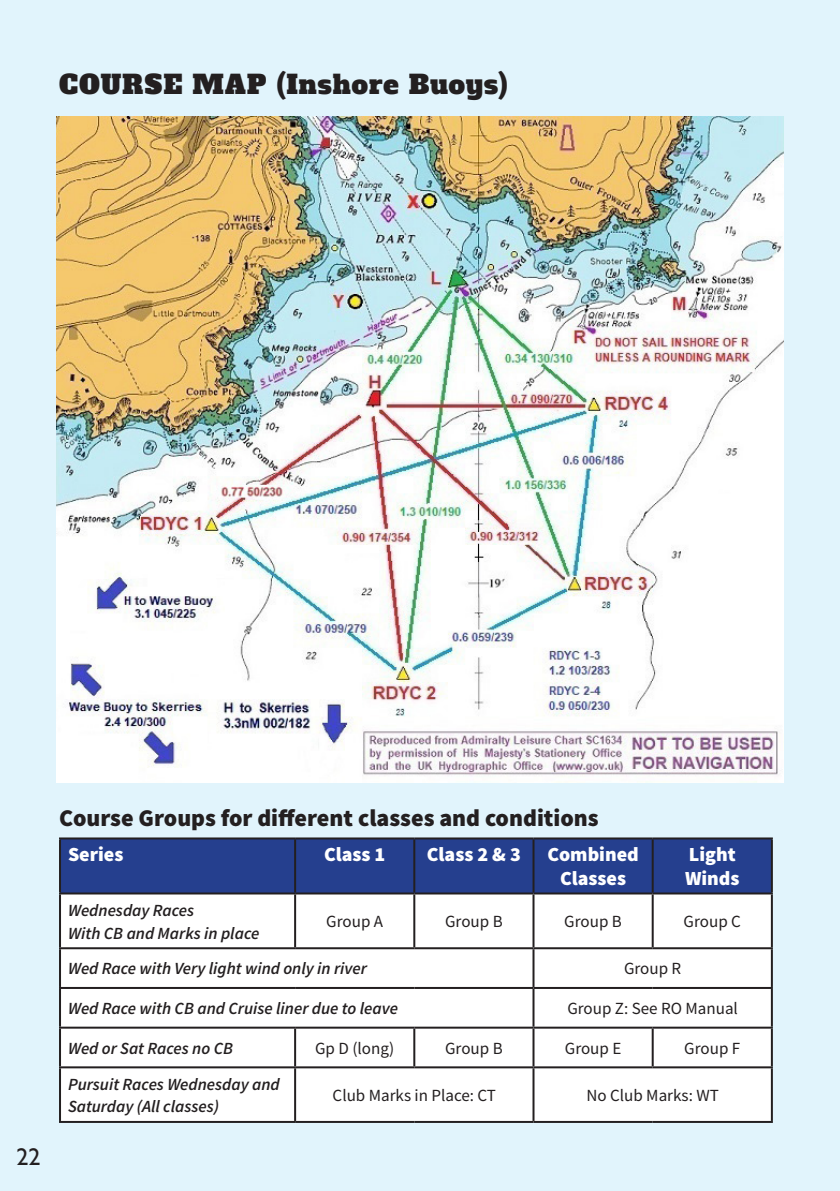
<style>
.page{position:relative;width:840px;height:1191px;background:#fff}
.page>*{position:absolute;margin:0;border:0;box-sizing:border-box;transform-origin:0 0}
.b_head_Alpha{font:26px "Alfa Slab One";letter-spacing:.04em;color:#231f20}
._9_5_body_copy{font:900 24px "Source Sans Pro";color:#231f20}
.t1{font:24px "Gill Sans";color:#231f20}
.c_head_table_title{font:900 20px/24px "Source Sans Pro";color:#fff;text-align:center}
.table_text_8_5pt{font:italic 600 17px/22.8px "Source Sans Pro";color:#231f20}
.table_text_8_5pt-2{font:17px "Source Sans Pro";color:#231f20}
</style>
<div class="page">
<div style="left:0;top:0;width:839px;height:1191px;background:#e1f4fc"></div>
<div style="left:61px;top:839px;width:709px;height:53px;background:#253f8e"></div>
<div style="left:61px;top:894px;width:709px;height:227px;background:#fff"></div>
<hr style="left:59px;top:837px;width:236px;height:2px;background:#231f20">
<hr style="left:59px;top:839px;width:2px;height:53px;background:#231f20">
<hr style="left:295px;top:837px;width:119px;height:2px;background:#231f20">
<hr style="left:294px;top:839px;width:2px;height:53px;background:#231f20">
<hr style="left:414px;top:837px;width:119px;height:2px;background:#231f20">
<hr style="left:413px;top:839px;width:2px;height:53px;background:#231f20">
<hr style="left:533px;top:837px;width:119px;height:2px;background:#231f20">
<hr style="left:532px;top:839px;width:2px;height:53px;background:#231f20">
<hr style="left:652px;top:837px;width:120px;height:2px;background:#231f20">
<hr style="left:651px;top:839px;width:2px;height:53px;background:#231f20">
<hr style="left:770px;top:839px;width:2px;height:53px;background:#231f20">
<hr style="left:59px;top:892px;width:236px;height:2px;background:#231f20">
<hr style="left:59px;top:894px;width:2px;height:53px;background:#231f20">
<hr style="left:295px;top:892px;width:119px;height:2px;background:#231f20">
<hr style="left:294px;top:894px;width:2px;height:53px;background:#231f20">
<hr style="left:414px;top:892px;width:119px;height:2px;background:#231f20">
<hr style="left:413px;top:894px;width:2px;height:53px;background:#231f20">
<hr style="left:533px;top:892px;width:119px;height:2px;background:#231f20">
<hr style="left:532px;top:894px;width:2px;height:53px;background:#231f20">
<hr style="left:652px;top:892px;width:120px;height:2px;background:#231f20">
<hr style="left:651px;top:894px;width:2px;height:53px;background:#231f20">
<hr style="left:770px;top:894px;width:2px;height:53px;background:#231f20">
<hr style="left:59px;top:947px;width:236px;height:2px;background:#231f20">
<hr style="left:59px;top:949px;width:2px;height:38px;background:#231f20">
<hr style="left:295px;top:947px;width:119px;height:2px;background:#231f20">
<hr style="left:414px;top:947px;width:119px;height:2px;background:#231f20">
<hr style="left:533px;top:947px;width:119px;height:2px;background:#231f20">
<hr style="left:532px;top:949px;width:2px;height:38px;background:#231f20">
<hr style="left:652px;top:947px;width:120px;height:2px;background:#231f20">
<hr style="left:770px;top:949px;width:2px;height:38px;background:#231f20">
<hr style="left:59px;top:987px;width:236px;height:2px;background:#231f20">
<hr style="left:59px;top:989px;width:2px;height:37px;background:#231f20">
<hr style="left:295px;top:987px;width:119px;height:2px;background:#231f20">
<hr style="left:414px;top:987px;width:119px;height:2px;background:#231f20">
<hr style="left:533px;top:987px;width:119px;height:2px;background:#231f20">
<hr style="left:532px;top:989px;width:2px;height:37px;background:#231f20">
<hr style="left:652px;top:987px;width:120px;height:2px;background:#231f20">
<hr style="left:770px;top:989px;width:2px;height:37px;background:#231f20">
<hr style="left:59px;top:1026px;width:236px;height:2px;background:#231f20">
<hr style="left:59px;top:1028px;width:2px;height:38px;background:#231f20">
<hr style="left:295px;top:1026px;width:119px;height:2px;background:#231f20">
<hr style="left:294px;top:1028px;width:2px;height:38px;background:#231f20">
<hr style="left:414px;top:1026px;width:119px;height:2px;background:#231f20">
<hr style="left:413px;top:1028px;width:2px;height:38px;background:#231f20">
<hr style="left:533px;top:1026px;width:119px;height:2px;background:#231f20">
<hr style="left:532px;top:1028px;width:2px;height:38px;background:#231f20">
<hr style="left:652px;top:1026px;width:120px;height:2px;background:#231f20">
<hr style="left:651px;top:1028px;width:2px;height:38px;background:#231f20">
<hr style="left:770px;top:1028px;width:2px;height:38px;background:#231f20">
<hr style="left:59px;top:1066px;width:236px;height:2px;background:#231f20">
<hr style="left:59px;top:1068px;width:2px;height:53px;background:#231f20">
<hr style="left:295px;top:1066px;width:119px;height:2px;background:#231f20">
<hr style="left:294px;top:1068px;width:2px;height:53px;background:#231f20">
<hr style="left:414px;top:1066px;width:119px;height:2px;background:#231f20">
<hr style="left:533px;top:1066px;width:119px;height:2px;background:#231f20">
<hr style="left:532px;top:1068px;width:2px;height:53px;background:#231f20">
<hr style="left:652px;top:1066px;width:120px;height:2px;background:#231f20">
<hr style="left:770px;top:1068px;width:2px;height:53px;background:#231f20">
<hr style="left:59px;top:1121px;width:236px;height:2px;background:#231f20">
<hr style="left:295px;top:1121px;width:119px;height:2px;background:#231f20">
<hr style="left:414px;top:1121px;width:119px;height:2px;background:#231f20">
<hr style="left:533px;top:1121px;width:119px;height:2px;background:#231f20">
<hr style="left:652px;top:1121px;width:120px;height:2px;background:#231f20">
<img style="left:57px;top:116px;width:725px;height:666px">
<p class="b_head_Alpha" style="left:59px;top:67px;width:450px">COURSE MAP (Inshore Buoys)</p>
<h2 class="t1" style="left:16px;top:1143px;width:25px">22</h2>
<p class="_9_5_body_copy" style="left:59px;top:801px;width:541px">Course Groups for different classes and conditions</p>
<p class="c_head_table_title" style="left:68px;top:842px;width:57px">Series</p>
<p class="c_head_table_title" style="left:324px;top:842px;width:63px">Class 1</p>
<p class="c_head_table_title" style="left:426px;top:842px;width:95px">Class 2 &amp; 3</p>
<p class="c_head_table_title" style="left:547px;top:842px;width:93px">Combined<br>Classes</p>
<p class="c_head_table_title" style="left:684px;top:842px;width:56px;text-align:left">Light<br>Winds</p>
<p class="table_text_8_5pt" style="left:68px;top:898px;width:128px">Wednesday Races</p>
<p class="table_text_8_5pt" style="left:68px;top:921px;width:193px">With CB and Marks in place</p>
<p class="table_text_8_5pt-2" style="left:326px;top:910px;width:58px">Group A</p>
<p class="table_text_8_5pt-2" style="left:445px;top:910px;width:59px">Group B</p>
<p class="table_text_8_5pt-2" style="left:564px;top:910px;width:59px">Group B</p>
<p class="table_text_8_5pt-2" style="left:683px;top:910px;width:59px">Group C</p>
<p class="table_text_8_5pt" style="left:68px;top:957px;width:300px">Wed Race with Very light wind only in river</p>
<p class="table_text_8_5pt-2" style="left:623px;top:958px;width:59px">Group R</p>
<p class="table_text_8_5pt" style="left:68px;top:996px;width:331px">Wed Race with CB and Cruise liner due to leave</p>
<p class="table_text_8_5pt-2" style="left:567px;top:997px;width:172px">Group Z: See RO Manual</p>
<p class="table_text_8_5pt" style="left:68px;top:1036px;width:167px">Wed or Sat Races no CB</p>
<p class="table_text_8_5pt-2" style="left:315px;top:1037px;width:81px">Gp D (long)</p>
<p class="table_text_8_5pt-2" style="left:445px;top:1037px;width:59px">Group B</p>
<p class="table_text_8_5pt-2" style="left:564px;top:1037px;width:58px">Group E</p>
<p class="table_text_8_5pt-2" style="left:684px;top:1037px;width:57px">Group F</p>
<p class="table_text_8_5pt" style="left:68px;top:1072px;width:213px">Pursuit Races Wednesday and<br>Saturday (All classes)</p>
<p class="table_text_8_5pt-2" style="left:332px;top:1084px;width:165px">Club Marks in Place: CT</p>
<p class="table_text_8_5pt-2" style="left:586px;top:1084px;width:134px">No Club Marks: WT</p>
</div>
